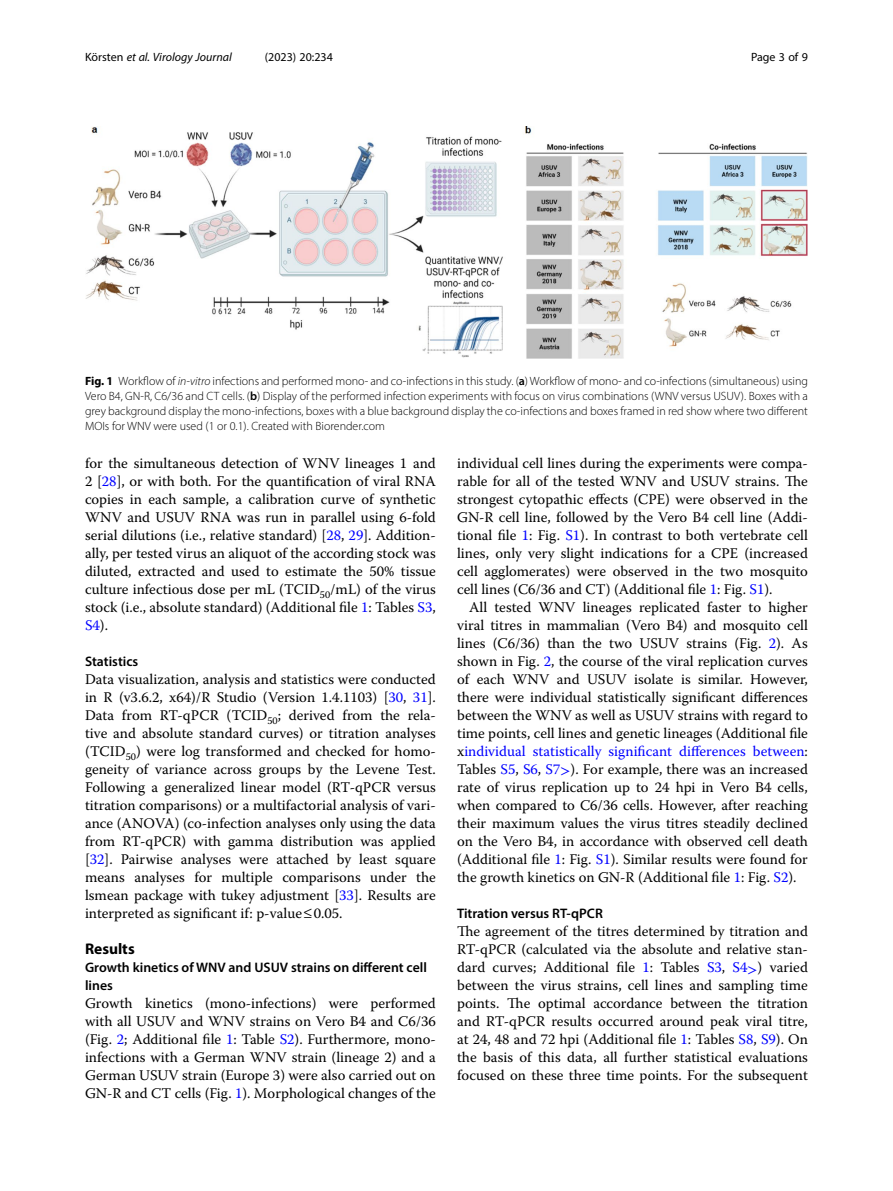
<style>
.page{position:relative;width:893px;height:1191px;background:#fff}
.page>*{position:absolute;margin:0;border:0;box-sizing:border-box;transform-origin:0 0}
.Head_1{font:700 15.45px "Myriad Pro";color:#000}
.Body_Text{font:14.7px/18px "Warnock Pro";color:#000;text-align:justify}
.Body_Text_Indent{font:14.7px/18px "Warnock Pro";color:#000;text-align:justify}
.Head_2_After_1{font:600 13.8px/18px "Myriad Pro";color:#000}
.Head_2{font:600 13.8px "Myriad Pro";color:#000}
.Figure_Caption{font:300 12px/15px "Myriad Pro";color:#000;text-align:justify}
.t1{font:italic 12px "Myriad Pro";color:#000}
.t2{font:12px "Myriad Pro";color:#000}
.s1{font-style:normal}
.s2{font-weight:700}
.s3{font-style:italic}
.s4{font-weight:600}
.s5{color:#00f}
.s6{font-family:"STIX";color:#00f}
</style>
<div class="page">
<img style="left:85px;top:126px;width:723px;height:232px">
<p class="t1" style="left:85px;top:50px;width:148px"><span class="s1">Körsten</span> et al. Virology Journal</p>
<p class="t2" style="left:265px;top:50px;width:70px">(2023) 20:234</p>
<p class="t2" style="left:751px;top:50px;width:58px">Page 3 of 9</p>
<p class="Figure_Caption" style="left:85px;top:374px;width:724px"><span class="s2">Fig. 1</span> Workflow of <span class="s3">in-vitro</span> infections and performed mono- and co-infections in this study. (<span class="s4">a</span>) Workflow of mono- and co-infections (simultaneous) using Vero B4, GN-R, C6/36 and CT cells. (<span class="s4">b</span>) Display of the performed infection experiments with focus on virus combinations (WNV versus USUV). Boxes with a grey background display the mono-infections, boxes with a blue background display the co-infections and boxes framed in red show where two different MOIs for WNV were used (1 or 0.1). Created with Biorender.com</p>
<p class="Body_Text" style="left:85px;top:454px;width:352px">for the simultaneous detection of WNV lineages 1 and 2 [<span class="s5">28</span>], or with both. For the quantification of viral RNA copies in each sample, a calibration curve of synthetic WNV and USUV RNA was run in parallel using 6-fold serial dilutions (i.e., relative standard) [<span class="s5">28</span>, <span class="s5">29</span>]. Addition&shy;ally, per tested virus an aliquot of the according stock was diluted, extracted and used to estimate the 50% tissue culture infectious dose per mL (TCID<sub>50</sub>/mL) of the virus stock (i.e., absolute standard) (Additional file <span class="s5">1</span>: Tables <span class="s5">S3</span>, <span class="s5">S4</span>).</p>
<p class="Head_2" style="left:85px;top:653px;width:55px">Statistics</p>
<p class="Body_Text" style="left:85px;top:670px;width:352px">Data visualization, analysis and statistics were conducted in R (v3.6.2, x64)/R Studio (Version 1.4.1103) [<span class="s5">30</span>, <span class="s5">31</span>].<br>Data from RT-qPCR (TCID<sub>50</sub>; derived from the rela&shy;tive and absolute standard curves) or titration analyses (TCID<sub>50</sub>) were log transformed and checked for homo&shy;geneity of variance across groups by the Levene Test.<br>Following a generalized linear model (RT-qPCR versus titration comparisons) or a multifactorial analysis of vari&shy;ance (ANOVA) (co-infection analyses only using the data from RT-qPCR) with gamma distribution was applied [<span class="s5">32</span>]. Pairwise analyses were attached by least square means analyses for multiple comparisons under the lsmean package with tukey adjustment [<span class="s5">33</span>]. Results are interpreted as significant if: p-value≤0.05.</p>
<p class="Head_1" style="left:85px;top:939px;width:51px">Results</p>
<p class="Head_2_After_1" style="left:85px;top:958px;width:343px">Growth kinetics of WNV and USUV strains on different cell lines</p>
<p class="Body_Text" style="left:85px;top:994px;width:352px">Growth kinetics (mono-infections) were performed with all USUV and WNV strains on Vero B4 and C6/36 (Fig. <span class="s5">2</span>; Additional file <span class="s5">1</span>: Table <span class="s5">S2</span>). Furthermore, mono&shy;infections with a German WNV strain (lineage 2) and a German USUV strain (Europe 3) were also carried out on GN-R and CT cells (Fig. <span class="s5">1</span>). Morphological changes of the</p>
<p class="Body_Text" style="left:457px;top:454px;width:352px">individual cell lines during the experiments were compa&shy;rable for all of the tested WNV and USUV strains. The strongest cytopathic effects (CPE) were observed in the GN-R cell line, followed by the Vero B4 cell line (Addi&shy;tional file <span class="s5">1</span>: Fig. <span class="s5">S1</span>). In contrast to both vertebrate cell lines, only very slight indications for a CPE (increased cell agglomerates) were observed in the two mosquito cell lines (C6/36 and CT) (Additional file <span class="s5">1</span>: Fig. <span class="s5">S1</span>).</p>
<p class="Body_Text_Indent" style="left:457px;top:598px;width:352px;text-indent:12px">All tested WNV lineages replicated faster to higher viral titres in mammalian (Vero B4) and mosquito cell lines (C6/36) than the two USUV strains (Fig. <span class="s5">2</span>). As shown in Fig. <span class="s5">2</span>, the course of the viral replication curves of each WNV and USUV isolate is similar. However, there were individual statistically significant differences between the WNV as well as USUV strains with regard to time points, cell lines and genetic lineages (Additional file x<span class="s5">individual statistically significant differences between</span>:<br>Tables <span class="s5">S5</span>, <span class="s5">S6</span>, <span class="s5">S7</span><span class="s6">&gt;</span>). For example, there was an increased rate of virus replication up to 24 hpi in Vero B4 cells, when compared to C6/36 cells. However, after reaching their maximum values the virus titres steadily declined on the Vero B4, in accordance with observed cell death (Additional file <span class="s5">1</span>: Fig. <span class="s5">S1</span>). Similar results were found for the growth kinetics on GN-R (Additional file <span class="s5">1</span>: Fig. <span class="s5">S2</span>).</p>
<p class="Head_2" style="left:457px;top:905px;width:147px">Titration versus RT-qPCR</p>
<p class="Body_Text" style="left:457px;top:922px;width:352px">The agreement of the titres determined by titration and RT-qPCR (calculated via the absolute and relative stan&shy;dard curves; Additional file <span class="s5">1</span>: Tables <span class="s5">S3</span>, <span class="s5">S4</span><span class="s6">&gt;</span>) varied between the virus strains, cell lines and sampling time points. The optimal accordance between the titration and RT-qPCR results occurred around peak viral titre, at 24, 48 and 72 hpi (Additional file <span class="s5">1</span>: Tables <span class="s5">S8</span>, <span class="s5">S9</span>). On the basis of this data, all further statistical evaluations focused on these three time points. For the subsequent</p>
</div>
